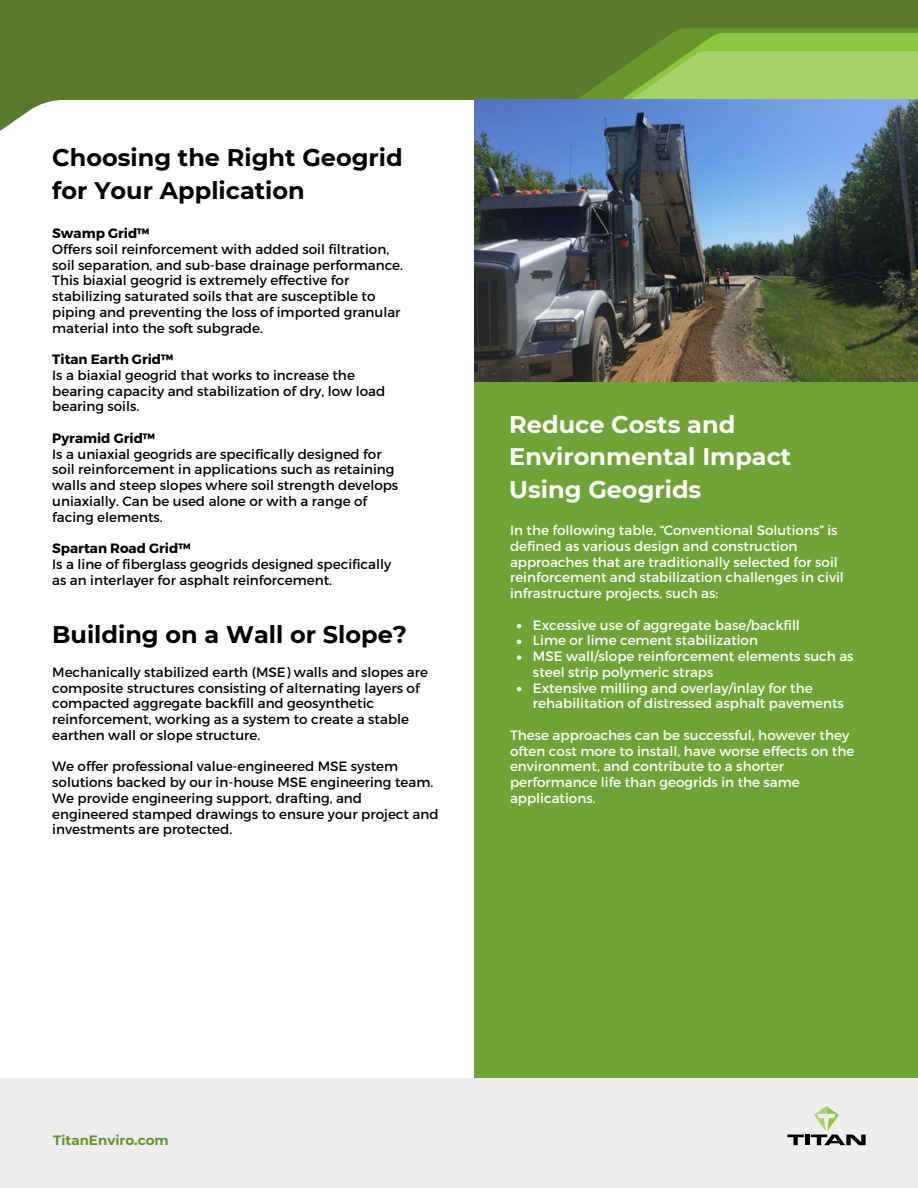
<style>
.page{position:relative;width:918px;height:1188px;background:#fff}
.page>*{position:absolute;margin:0;border:0;box-sizing:border-box;transform-origin:0 0}
.t1{font:700 24px/32.7px "Montserrat";color:#000}
.t2{font:700 24px/32.7px "Montserrat";color:#fff}
.t3{font:13.5px/15.8px "Montserrat";color:#000}
.t4{font:13.5px/15.8px "Montserrat";color:#fff}
.t5{font:700 13.5px "Montserrat";color:#000}
.t6{font:700 13.5px "Montserrat";color:#649130}
</style>
<div class="page">
<div style="left:0;top:0;width:918px;height:173px;background:#5b7a2b"></div>
<svg style="left:0;top:100px;width:918px;height:282px"></svg>
<svg style="left:497px;top:28px;width:421px;height:72px"></svg>
<div style="left:0;top:1079px;width:918px;height:109px;background:#efeeed"></div>
<svg style="left:787px;top:1135px;width:17px;height:10px"></svg>
<hr style="left:805px;top:1135px;width:4px;height:10px;background:#000">
<svg style="left:811px;top:1106px;width:55px;height:39px"></svg>
<div style="left:474px;top:382px;width:444px;height:696px;background:#71a436"></div>
<img style="left:474px;top:100px;width:444px;height:281px">
<svg style="left:517px;top:624px;width:4px;height:4px"></svg>
<svg style="left:517px;top:640px;width:4px;height:4px"></svg>
<svg style="left:517px;top:655px;width:4px;height:5px"></svg>
<svg style="left:517px;top:687px;width:4px;height:4px"></svg>
<p class="t1" style="left:52px;top:141px;width:352px">Choosing the Right Geogrid for Your Application</p>
<p class="t5" style="left:52px;top:225px;width:99px">Swamp Grid™</p>
<p class="t3" style="left:52px;top:240px;width:352px">Offers soil reinforcement with added soil filtration, soil separation, and sub-base drainage performance.<br>This biaxial geogrid is extremely effective for stabilizing saturated soils that are susceptible to piping and preventing the loss of imported granular material into the soft subgrade.</p>
<p class="t5" style="left:52px;top:351px;width:123px">Titan Earth Grid™</p>
<p class="t3" style="left:52px;top:366px;width:335px">Is a biaxial geogrid that works to increase the bearing capacity and stabilization of dry, low load bearing soils.</p>
<p class="t5" style="left:52px;top:429px;width:104px">Pyramid Grid™</p>
<p class="t3" style="left:52px;top:445px;width:348px">Is a uniaxial geogrids are specifically designed for soil reinforcement in applications such as retaining walls and steep slopes where soil strength develops uniaxially. Can be used alone or with a range of facing elements.</p>
<p class="t5" style="left:52px;top:540px;width:140px">Spartan Road Grid™</p>
<p class="t3" style="left:52px;top:555px;width:341px">Is a line of fiberglass geogrids designed specifically as an interlayer for asphalt reinforcement.</p>
<p class="t1" style="left:52px;top:618px;width:356px">Building on a Wall or Slope?</p>
<p class="t3" style="left:52px;top:664px;width:377px">Mechanically stabilized earth (MSE) walls and slopes are composite structures consisting of alternating layers of compacted aggregate backfill and geosynthetic reinforcement, working as a system to create a stable earthen wall or slope structure.</p>
<p class="t3" style="left:52px;top:758px;width:388px">We offer professional value-engineered MSE system solutions backed by our in-house MSE engineering team.<br>We provide engineering support, drafting, and engineered stamped drawings to ensure your project and investments are protected.</p>
<p class="t2" style="left:509px;top:408px;width:284px">Reduce Costs and<br>Environmental Impact<br>Using Geogrids</p>
<p class="t4" style="left:510px;top:522px;width:335px">In the following table, “Conventional Solutions” is defined as various design and construction approaches that are traditionally selected for soil reinforcement and stabilization challenges in civil infrastructure projects, such as:</p>
<p class="t4" style="left:533px;top:616px;width:268px">Excessive use of aggregate base/backfill</p>
<p class="t4" style="left:533px;top:632px;width:227px">Lime or lime cement stabilization</p>
<p class="t4" style="left:533px;top:648px;width:322px">MSE wall/slope reinforcement elements such as steel strip polymeric straps</p>
<p class="t4" style="left:533px;top:679px;width:312px">Extensive milling and overlay/inlay for the rehabilitation of distressed asphalt pavements</p>
<p class="t4" style="left:510px;top:726px;width:346px">These approaches can be successful, however they often cost more to install, have worse effects on the environment, and contribute to a shorter performance life than geogrids in the same applications.</p>
<p class="t6" style="left:53px;top:1132px;width:117px">TitanEnviro.com</p>
</div>
